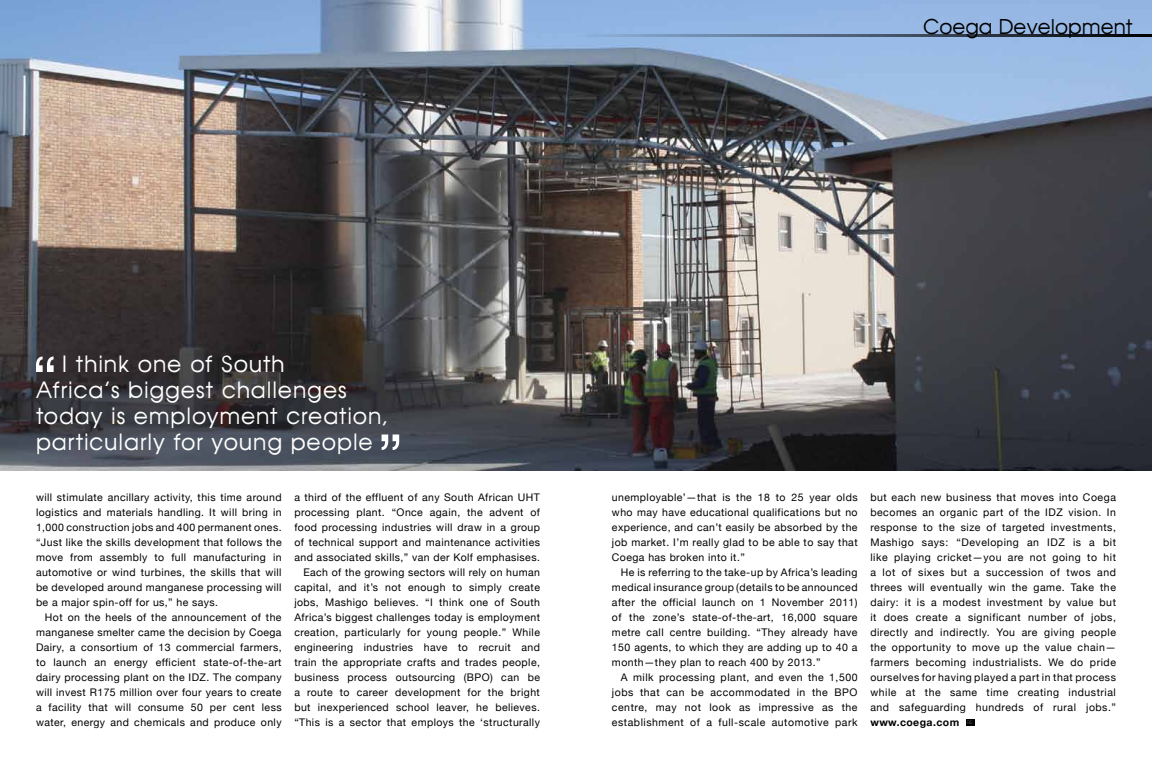
<style>
.page{position:relative;width:1152px;height:783px;background:#fff}
.page>*{position:absolute;margin:0;border:0;box-sizing:border-box;transform-origin:0 0}
.t1{font:22px/26px "Avante";letter-spacing:.04em;color:#fff}
.t2{font:20px "Avante";color:#000}
.t3{font:10.5px/15px "Helvetica Neue";letter-spacing:.04em;color:#000;text-align:justify}
.s1{font-weight:700}
</style>
<div class="page">
<img style="left:0;top:0;width:1152px;height:471px">
<div style="left:966px;top:719px;width:8px;height:7px;background:#000"></div>
<hr style="left:576px;top:34px;width:576px;height:3px;background:#000">
<svg style="left:36px;top:357px;width:18px;height:15px"></svg>
<svg style="left:382px;top:435px;width:17px;height:15px"></svg>
<h2 class="t2" style="left:923px;top:14px;width:211px">Coega Development</h2>
<h1 class="t1" style="left:36px;top:351px;width:354px;text-indent:26px">I think one of South<br>Africa’s biggest challenges today is employment creation, particularly for young people</h1>
<p class="t3" style="left:36px;top:490px;width:247px">will stimulate ancillary activity, this time around logistics and materials handling. It will bring in 1,000 construction jobs and 400 permanent ones. “Just like the skills development that follows the move from assembly to full manufacturing in automotive or wind turbines, the skills that will be developed around manganese processing will be a major spin-off for us,” he says.</p>
<p class="t3" style="left:36px;top:610px;width:247px;text-indent:9px">Hot on the heels of the announcement of the manganese smelter came the decision by Coega Dairy, a consortium of 13 commercial farmers, to launch an energy efficient state-of-the-art dairy processing plant on the IDZ. The company will invest R175 million over four years to create a facility that will consume 50 per cent less water, energy and chemicals and produce only</p>
<p class="t3" style="left:294px;top:490px;width:247px;text-align:right">a third of the effluent of any South African UHT processing plant. “Once again, the advent of food processing industries will draw in a group of technical support and maintenance activities and associated skills,” van der Kolf emphasises.<br>Each of the growing sectors will rely on human capital, and it’s not enough to simply create jobs, Mashigo believes. “I think one of South Africa’s biggest challenges today is employment creation, particularly for young people.” While engineering industries have to recruit and train the appropriate crafts and trades people, business process outsourcing (BPO) can be a route to career development for the bright but inexperienced school leaver, he believes. “This is a sector that employs the ‘structurally</p>
<p class="t3" style="left:612px;top:490px;width:247px">unemployable’—that is the 18 to 25 year olds who may have educational qualifications but no experience, and can’t easily be absorbed by the job market. I’m really glad to be able to say that Coega has broken into it.”</p>
<p class="t3" style="left:612px;top:565px;width:247px;text-indent:9px">He is referring to the take-up by Africa’s leading medical insurance group (details to be announced after the official launch on 1 November 2011) of the zone’s state-of-the-art, 16,000 square metre call centre building. “They already have 150 agents, to which they are adding up to 40 a month—they plan to reach 400 by 2013.”</p>
<p class="t3" style="left:612px;top:670px;width:247px;text-indent:9px">A milk processing plant, and even the 1,500 jobs that can be accommodated in the BPO centre, may not look as impressive as the establishment of a full-scale automotive park</p>
<p class="t3" style="left:870px;top:490px;width:247px">but each new business that moves into Coega becomes an organic part of the IDZ vision. In response to the size of targeted investments, Mashigo says: “Developing an IDZ is a bit like playing cricket—you are not going to hit a lot of sixes but a succession of twos and threes will eventually win the game. Take the dairy: it is a modest investment by value but it does create a significant number of jobs, directly and indirectly. You are giving people the opportunity to move up the value chain— farmers becoming industrialists. We do pride ourselves for having played a part in that process while at the same time creating industrial and safeguarding hundreds of rural jobs.” <span class="s1">www.coega.com</span> <sup>BE</sup></p>
</div>
